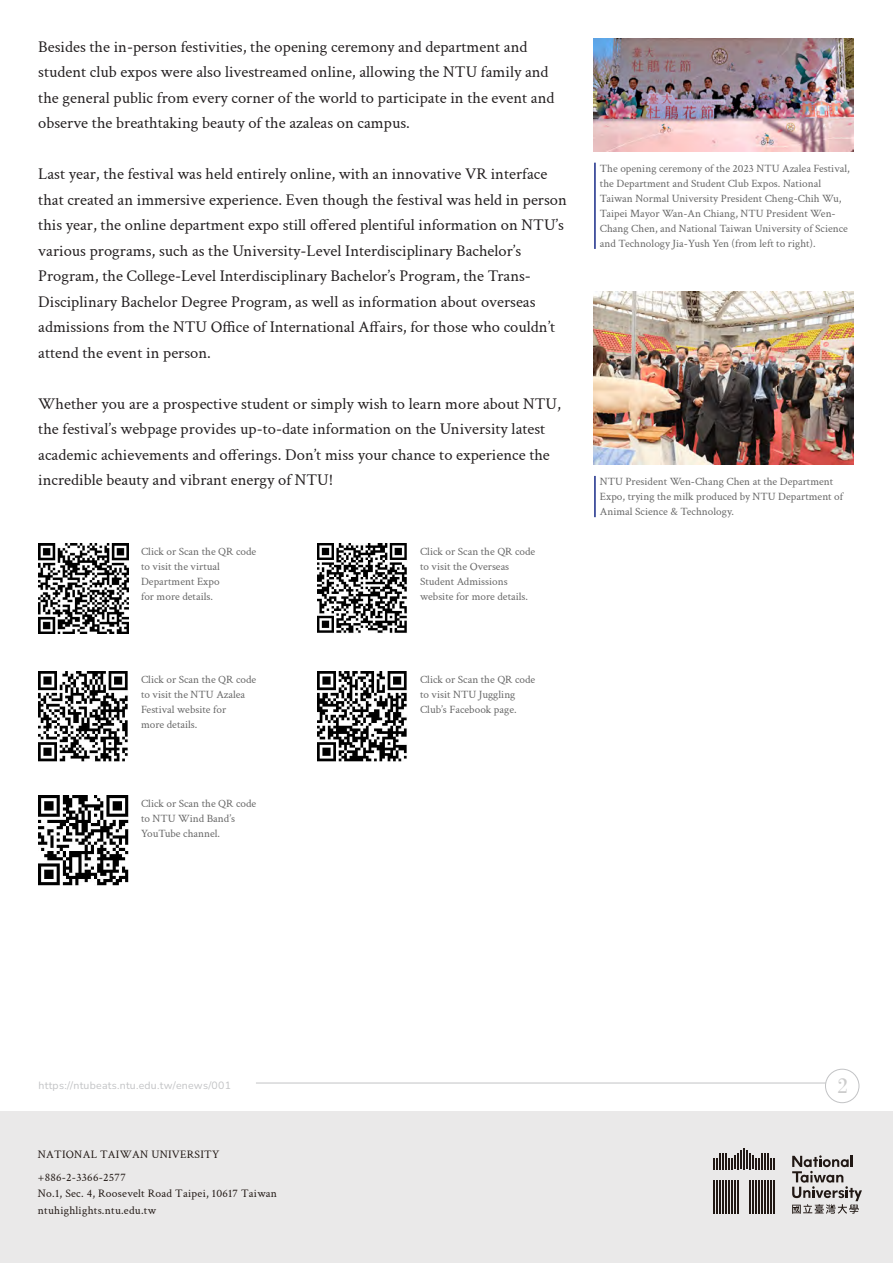
<style>
.page{position:relative;width:893px;height:1263px;background:#fff}
.page>*{position:absolute;margin:0;border:0;box-sizing:border-box;transform-origin:0 0}
.t1{font:22.5px "Bodoni";color:#ccc}
.t2{font:16.5px/25.5px "Crimson Text";color:#231f20}
.t3{font:11.55px/23.1px "Crimson Text";letter-spacing:.02em;color:#211814}
.t4{font:11.25px/15px "Crimson Text";color:#666}
.t5{font:200 10.5px "Nunito";letter-spacing:.025em;color:#c2c3c5}
</style>
<div class="page">
<div style="left:0;top:1112px;width:893px;height:151px;background:#eae9e9"></div>
<hr style="left:743px;top:1148px;width:2px;height:21px;background:#211814">
<svg style="left:713px;top:1150px;width:62px;height:19px"></svg>
<hr style="left:774px;top:1180px;width:1px;height:34px;background:#211814">
<hr style="left:771px;top:1180px;width:1px;height:34px;background:#211814">
<hr style="left:768px;top:1180px;width:1px;height:34px;background:#211814">
<hr style="left:765px;top:1180px;width:1px;height:34px;background:#211814">
<hr style="left:762px;top:1180px;width:1px;height:34px;background:#211814">
<hr style="left:759px;top:1180px;width:1px;height:34px;background:#211814">
<hr style="left:756px;top:1180px;width:1px;height:34px;background:#211814">
<hr style="left:753px;top:1180px;width:1px;height:34px;background:#211814">
<hr style="left:750px;top:1180px;width:1px;height:34px;background:#211814">
<hr style="left:737px;top:1180px;width:2px;height:34px;background:#211814">
<hr style="left:734px;top:1180px;width:2px;height:34px;background:#211814">
<hr style="left:731px;top:1180px;width:2px;height:34px;background:#211814">
<hr style="left:728px;top:1180px;width:2px;height:34px;background:#211814">
<hr style="left:725px;top:1180px;width:2px;height:34px;background:#211814">
<hr style="left:722px;top:1180px;width:2px;height:34px;background:#211814">
<hr style="left:719px;top:1180px;width:2px;height:34px;background:#211814">
<hr style="left:716px;top:1180px;width:2px;height:34px;background:#211814">
<hr style="left:713px;top:1180px;width:2px;height:34px;background:#211814">
<svg style="left:792px;top:1155px;width:70px;height:59px"></svg>
<hr style="left:256px;top:1083px;width:582px;height:1px;background:#c2c3c5">
<div style="left:825px;top:1069px;width:34px;height:34px;background:#fff;border-radius:50%"></div>
<div style="left:825px;top:1069px;width:34px;height:34px;border:1px solid #c2c3c5;border-radius:50%"></div>
<img style="left:593px;top:38px;width:261px;height:114px">
<img style="left:593px;top:291px;width:261px;height:174px">
<hr style="left:594px;top:163px;width:2px;height:86px;background:#172a88">
<hr style="left:594px;top:476px;width:2px;height:41px;background:#172a88">
<img style="left:38px;top:544px;width:90px;height:90px">
<img style="left:38px;top:672px;width:90px;height:89px">
<img style="left:38px;top:795px;width:90px;height:90px">
<img style="left:317px;top:544px;width:90px;height:89px">
<img style="left:317px;top:672px;width:90px;height:89px">
<p class="t2" style="left:38px;top:33px;width:518px">Besides the in-person festivities, the opening ceremony and department and student club expos were also livestreamed online, allowing the NTU family and the general public from every corner of the world to participate in the event and observe the breathtaking beauty of the azaleas on campus.</p>
<p class="t2" style="left:38px;top:161px;width:530px">Last year, the festival was held entirely online, with an innovative VR interface that created an immersive experience. Even though the festival was held in person this year, the online department expo still offered plentiful information on NTU’s various programs, such as the University-Level Interdisciplinary Bachelor’s Program, the College-Level Interdisciplinary Bachelor’s Program, the Trans-Disciplinary Bachelor Degree Program, as well as information about overseas admissions from the NTU Office of International Affairs, for those who couldn’t attend the event in person.</p>
<p class="t2" style="left:38px;top:390px;width:524px">Whether you are a prospective student or simply wish to learn more about NTU, the festival’s webpage provides up-to-date information on the University latest academic achievements and offerings. Don’t miss your chance to experience the incredible beauty and vibrant energy of NTU!</p>
<p class="t4" style="left:141px;top:543px;width:117px">Click or Scan the QR code</p>
<p class="t4" style="left:141px;top:558px;width:80px">to visit the virtual</p>
<p class="t4" style="left:141px;top:573px;width:80px">Department Expo</p>
<p class="t4" style="left:141px;top:588px;width:74px">for more details.</p>
<p class="t4" style="left:141px;top:672px;width:117px">Click or Scan the QR code</p>
<p class="t4" style="left:141px;top:687px;width:106px">to visit the NTU Azalea</p>
<p class="t4" style="left:141px;top:702px;width:87px">Festival website for</p>
<p class="t4" style="left:141px;top:717px;width:58px">more details.</p>
<p class="t4" style="left:141px;top:795px;width:117px">Click or Scan the QR code</p>
<p class="t4" style="left:141px;top:810px;width:96px">to NTU Wind Band’s</p>
<p class="t4" style="left:141px;top:825px;width:81px">YouTube channel.</p>
<p class="t4" style="left:420px;top:543px;width:117px">Click or Scan the QR code</p>
<p class="t4" style="left:420px;top:558px;width:91px">to visit the Overseas</p>
<p class="t4" style="left:420px;top:573px;width:89px">Student Admissions</p>
<p class="t4" style="left:420px;top:588px;width:110px">website for more details.</p>
<p class="t4" style="left:420px;top:672px;width:117px">Click or Scan the QR code</p>
<p class="t4" style="left:420px;top:687px;width:97px">to visit NTU Juggling</p>
<p class="t4" style="left:420px;top:702px;width:98px">Club’s Facebook page.</p>
<p class="t4" style="left:600px;top:160px;width:251px">The opening ceremony of the 2023 NTU Azalea Festival, the Department and Student Club Expos. National Taiwan Normal University President Cheng-Chih Wu, Taipei Mayor Wan-An Chiang, NTU President Wen-Chang Chen, and National Taiwan University of Science and Technology Jia-Yush Yen (from left to right).</p>
<p class="t4" style="left:600px;top:474px;width:245px">NTU President Wen-Chang Chen at the Department<br>Expo, trying the milk produced by NTU Department of<br>Animal Science &amp; Technology.</p>
<p class="t5" style="left:39px;top:1078px;width:194px">https://ntubeats.ntu.edu.tw/enews/001</p>
<p class="t1" style="left:837px;top:1073px;width:13px">2</p>
<p class="t3" style="left:38px;top:1142px;width:183px">NATIONAL TAIWAN UNIVERSITY +886-2-3366-2577</p>
<p class="t3" style="left:38px;top:1185px;width:241px;line-height:16.8px">No.1, Sec. 4, Roosevelt Road Taipei, 10617 Taiwan ntuhighlights.ntu.edu.tw</p>
</div>
